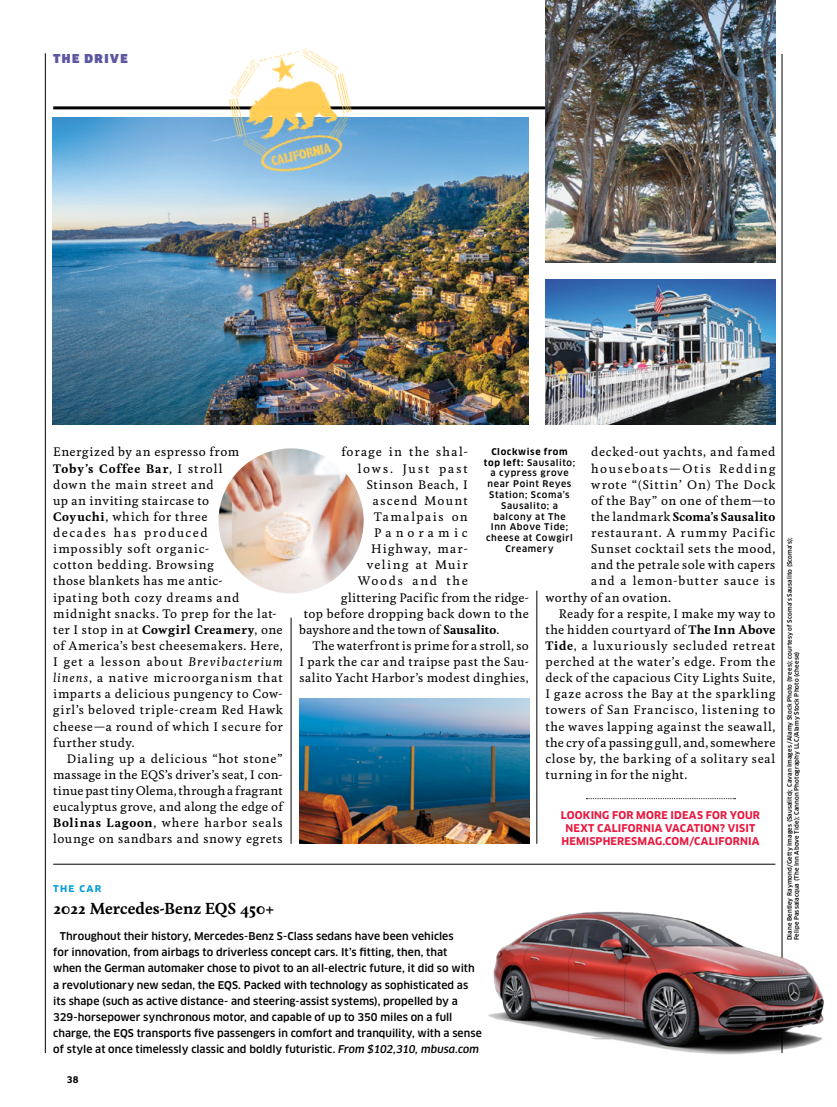
<style>
.page{position:relative;width:837px;height:1107px;background:#fff}
.page>*{position:absolute;margin:0;border:0;box-sizing:border-box;transform-origin:0 0}
.t1{font:700 15px "Feijoa";letter-spacing:.005em;color:#000}
.t2{font:900 12px "Clan";letter-spacing:.12em;color:#5c57a3}
.t3{font:500 11.7px/16px "Feijoa";letter-spacing:.055em;color:#000}
.t4{font:500 11.7px "Feijoa";letter-spacing:.03em;color:#000}
.t5{font:500 11.7px "Feijoa";letter-spacing:.02em;color:#000}
.t6{font:500 11.7px "Feijoa";letter-spacing:.025em;color:#000}
.t7{font:500 11.7px "Feijoa";letter-spacing:.035em;color:#000}
.t8{font:500 11.7px "Feijoa";letter-spacing:.075em;color:#000}
.t9{font:500 11.7px "Feijoa";letter-spacing:.085em;color:#000}
.t10{font:500 11.7px "Feijoa";letter-spacing:.135em;color:#000}
.t11{font:500 11.7px "Feijoa";letter-spacing:.01em;color:#000}
.t12{font:700 11.7px "Feijoa";letter-spacing:.025em;color:#000}
.t13{font:500 11.7px "Feijoa";letter-spacing:.105em;color:#000}
.t14{font:500 11.7px "Feijoa";letter-spacing:.16em;color:#000}
.t15{font:500 11.7px "Feijoa";letter-spacing:.095em;color:#000}
.t16{font:500 11.7px "Feijoa";letter-spacing:.115em;color:#000}
.t17{font:500 11.7px "Feijoa";letter-spacing:.1em;color:#000}
.t18{font:500 11.7px "Feijoa";letter-spacing:.14em;color:#000}
.t19{font:500 11.7px "Feijoa";letter-spacing:.355em;color:#000}
.t20{font:500 10.5px/16.2px "Clan";letter-spacing:.005em;color:#000}
.t21{font:700 10.5px/12.6px "Clan";letter-spacing:.015em;color:#ea173f;text-align:center}
.t22{font:10.5px "Clan Bold SC";letter-spacing:.115em;color:#009bd8}
.t23{font:500 9px/10.8px "Clan";letter-spacing:.07em;color:#000;text-align:center}
.t24{font:700 9px "Clan";color:#000}
.t25{font:500 6px/7.2px "Clan";letter-spacing:.02em;color:#000}
.s1{font-weight:700}
.s2{font-style:italic}
.s3{font-weight:500}
</style>
<div class="page">
<hr style="left:782px;top:54px;width:1px;height:999px;background:#000">
<hr style="left:291px;top:618px;width:1px;height:226px;background:#000">
<hr style="left:537px;top:591px;width:1px;height:253px;background:#000">
<hr style="left:53px;top:106px;width:722px;height:3px;background:#000">
<hr style="left:45px;top:53px;width:1px;height:1000px;background:#000">
<img style="left:299px;top:698px;width:230px;height:146px">
<svg style="left:586px;top:798px;width:150px;height:1px"></svg>
<hr style="left:53px;top:864px;width:722px;height:1px;background:#000">
<img style="left:53px;top:118px;width:476px;height:306px">
<img style="left:219px;top:448px;width:145px;height:145px;border-radius:73px">
<img style="left:545px;top:279px;width:230px;height:145px">
<img style="left:209px;top:47px;width:164px;height:141px">
<img style="left:545px;top:0;width:230px;height:262px">
<img style="left:488px;top:904px;width:336px;height:151px">
<p class="t2" style="left:53px;top:51px;width:76px">THE DRIVE</p>
<p class="t3" style="left:53px;top:445px;width:231px">Energized by an espresso from<br><span class="s1">Toby’s Coffee Bar</span>, I stroll<br>down the main street and<br>up an inviting staircase to<br><span class="s1">Coyuchi</span>, which for three<br>decades has produced<br>impossibly soft organic-<br>cotton bedding. Browsing<br>those blankets has me antic-<br>ipating both cozy dreams and midnight snacks. To prep for the lat&shy;ter I stop in at <span class="s1">Cowgirl Creamery</span>, one of America’s best cheesemakers. Here,<br>I get a lesson about <span class="s2">Brevibacterium linens</span>, a native microorganism that imparts a delicious pungency to Cow&shy;girl’s beloved triple-cream Red Hawk cheese—a round of which I secure for further study.</p>
<p class="t3" style="left:53px;top:751px;width:231px;text-align:justify;text-indent:13px">Dialing up a delicious “hot stone” massage in the EQS’s driver’s seat, I con&shy;tinue past tiny Olema, through a fragrant eucalyptus grove, and along the edge of <span class="s1">Bolinas Lagoon</span>, where harbor seals lounge on sandbars and snowy egrets</p>
<p class="t13" style="left:341px;top:445px;width:128px">forage in the shal-</p>
<p class="t14" style="left:358px;top:461px;width:111px">lows. Just past</p>
<p class="t3" style="left:367px;top:477px;width:102px">Stinson Beach, I</p>
<p class="t17" style="left:373px;top:493px;width:96px">ascend Mount</p>
<p class="t10" style="left:374px;top:509px;width:95px">Tamalpais on</p>
<p class="t19" style="left:374px;top:525px;width:95px">Panoramic</p>
<p class="t15" style="left:371px;top:541px;width:98px">Highway, mar-</p>
<p class="t16" style="left:367px;top:558px;width:102px">veling at Muir</p>
<p class="t18" style="left:358px;top:574px;width:111px">Woods and the</p>
<p class="t5" style="left:341px;top:590px;width:189px">glittering Pacific from the ridge-</p>
<p class="t7" style="left:304px;top:606px;width:226px">top before dropping back down to the</p>
<p class="t11" style="left:299px;top:622px;width:202px">bayshore and the town of <span class="s1">Sausalito</span>.</p>
<p class="t6" style="left:313px;top:638px;width:218px">The waterfront is prime for a stroll, so</p>
<p class="t3" style="left:299px;top:654px;width:231px">I park the car and traipse past the Sau-</p>
<p class="t3" style="left:299px;top:670px;width:231px">salito Yacht Harbor’s modest dinghies,</p>
<p class="t3" style="left:591px;top:445px;width:186px">decked-out yachts, and famed</p>
<p class="t10" style="left:591px;top:461px;width:186px">houseboats—Otis Redding</p>
<p class="t8" style="left:591px;top:477px;width:186px">wrote “(Sittin’ On) The Dock</p>
<p class="t4" style="left:591px;top:493px;width:186px">of the Bay” on one of them—to</p>
<p class="t12" style="left:591px;top:508px;width:186px"><span class="s3">the landmark</span> Scoma’s Sausalito</p>
<p class="t9" style="left:591px;top:525px;width:186px">restaurant. A rummy Pacific</p>
<p class="t3" style="left:591px;top:541px;width:186px">Sunset cocktail sets the mood,</p>
<p class="t7" style="left:591px;top:558px;width:186px">and the petrale sole with capers</p>
<p class="t9" style="left:591px;top:574px;width:186px">and a lemon-butter sauce is</p>
<p class="t5" style="left:545px;top:590px;width:127px">worthy of an ovation.</p>
<p class="t6" style="left:559px;top:606px;width:218px">Ready for a respite, I make my way to</p>
<p class="t4" style="left:545px;top:622px;width:232px">the hidden courtyard of <span class="s1">The Inn Above</span></p>
<p class="t8" style="left:545px;top:638px;width:232px"><span class="s1">Tide</span>, a luxuriously secluded retreat</p>
<p class="t3" style="left:545px;top:654px;width:232px">perched at the water’s edge. From the</p>
<p class="t4" style="left:545px;top:670px;width:232px">deck of the capacious City Lights Suite,</p>
<p class="t3" style="left:545px;top:686px;width:231px">I gaze across the Bay at the sparkling</p>
<p class="t3" style="left:545px;top:702px;width:231px">towers of San Francisco, listening to</p>
<p class="t3" style="left:545px;top:719px;width:231px">the waves lapping against the seawall,</p>
<p class="t5" style="left:545px;top:735px;width:232px">the cry of a passing gull, and, somewhere</p>
<p class="t3" style="left:545px;top:751px;width:231px">close by, the barking of a solitary seal</p>
<p class="t3" style="left:545px;top:767px;width:143px">turning in for the night.</p>
<p class="t23" style="left:484px;top:446px;width:93px"><span class="s1">Clockwise from top left:</span> Sausalito; a cypress grove near Point Reyes<br>Station; Scoma’s<br>Sausalito; a balcony at The<br>Inn Above Tide; cheese at Cowgirl<br>Creamery</p>
<p class="t21" style="left:561px;top:809px;width:201px">LOOKING FOR MORE IDEAS FOR YOUR<br>NEXT CALIFORNIA VACATION? VISIT<br>HEMISPHERESMAG.COM/CALIFORNIA</p>
<p class="t22" style="left:53px;top:881px;width:50px">THE CAR</p>
<p class="t1" style="left:53px;top:898px;width:222px">2022 Mercedes-Benz EQS 450+</p>
<p class="t20" style="left:53px;top:928px;width:430px;text-indent:7px">Throughout their history, Mercedes-Benz S-Class sedans have been vehicles<br>for innovation, from airbags to driverless concept cars. It’s fitting, then, that<br>when the German automaker chose to pivot to an all-electric future, it did so with a revolutionary new sedan, the EQS. Packed with technology as sophisticated as its shape (such as active distance- and steering-assist systems), propelled by a 329-horsepower synchronous motor, and capable of up to 350 miles on a full charge, the EQS transports five passengers in comfort and tranquility, with a sense of style at once timelessly classic and boldly futuristic. <span class="s2">From $102,310, mbusa.com</span></p>
<p class="t24" style="left:67px;top:1074px;width:13px">38</p>
<p class="t25" style="left:786px;top:940px;width:404px;rotate:-90deg">Diane Bentley Raymond/Getty Images (Sausalito); Cavan Images /Alamy Stock Photo (trees); courtesy of Scoma’s Sausalito (Scoma’s);<br>Felipe Passalacqua (The Inn Above Tide); Cannon Photography LLC/Alamy Stock Photo (cheese)</p>
</div>
